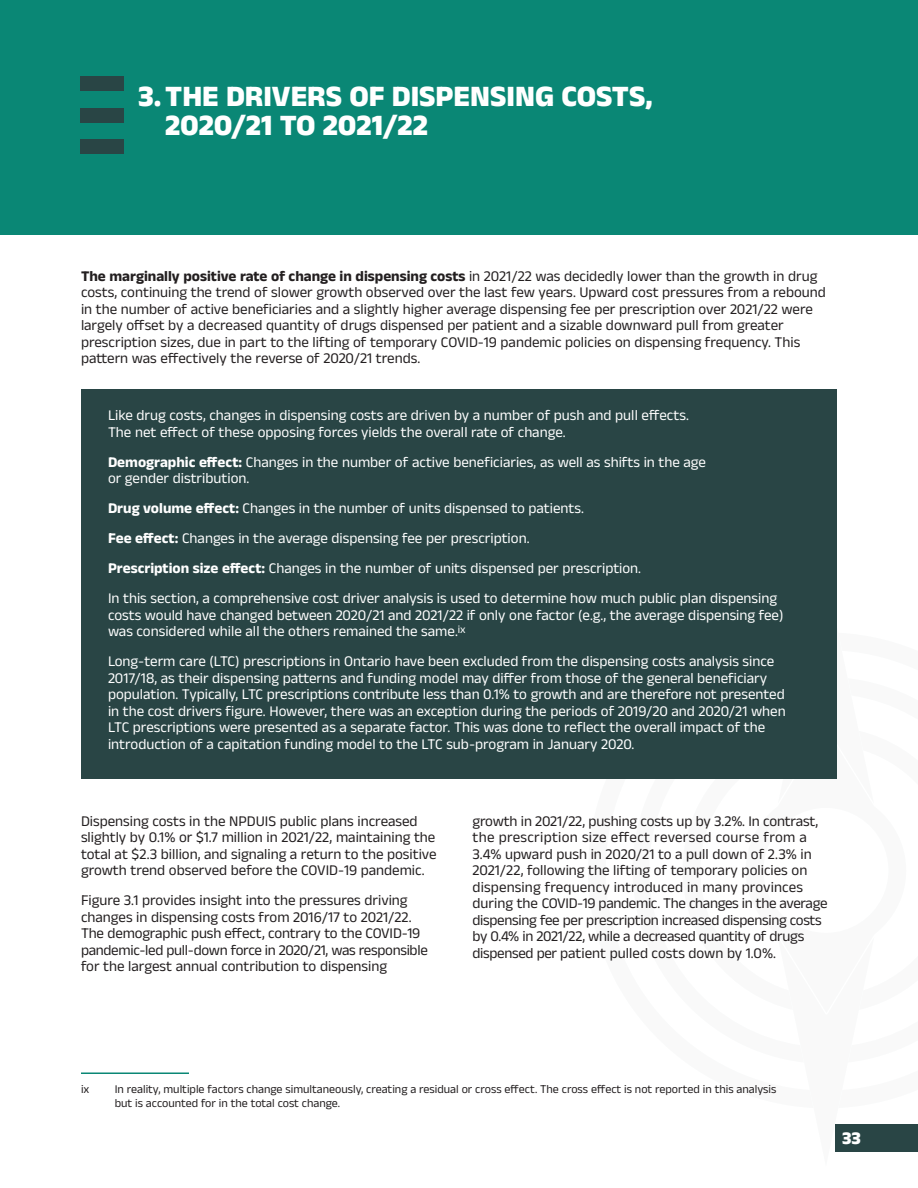
<style>
.page{position:relative;width:918px;height:1188px;background:#fff}
.page>*{position:absolute;margin:0;border:0;box-sizing:border-box;transform-origin:0 0}
.t1{font:800 30px/28.5px "Anek Kannada";color:#fff}
.t2{font:800 18px "Anek Kannada";color:#fff}
.t3{font:15px/16.5px "Anek Kannada";color:#231f20}
.p__pull_quote{font:15px/16.5px "Anek Kannada";color:#fff}
.footnote{font:12px/13.5px "Anek Kannada";color:#231f20}
.s1{font-weight:700}
</style>
<div class="page">
<div style="left:0;top:0;width:918px;height:234px;background:#0a8775"></div>
<div style="left:80px;top:76px;width:43px;height:14px;background:#294545"></div>
<div style="left:80px;top:108px;width:43px;height:14px;background:#294545"></div>
<div style="left:80px;top:140px;width:43px;height:14px;background:#294545"></div>
<div style="left:835px;top:1124px;width:83px;height:28px;background:#294545"></div>
<hr style="left:81px;top:1072px;width:108px;height:2px;background:#0a8775">
<div style="left:81px;top:389px;width:756px;height:78px;background:#294545"></div>
<div style="left:81px;top:449px;width:756px;height:64px;background:#294545"></div>
<div style="left:81px;top:496px;width:756px;height:47px;background:#294545"></div>
<div style="left:81px;top:526px;width:756px;height:47px;background:#294545"></div>
<div style="left:81px;top:556px;width:756px;height:47px;background:#294545"></div>
<div style="left:81px;top:586px;width:756px;height:80px;background:#294545"></div>
<div style="left:81px;top:649px;width:756px;height:130px;background:#294545"></div>
<p class="t1" style="left:165px;top:82px;width:489px;text-indent:-27px">3.THE DRIVERS OF DISPENSING COSTS,<br>2020/21 TO 2021/22</p>
<p class="t3" style="left:81px;top:267px;width:746px"><span class="s1">The marginally positive rate of change in dispensing costs</span> in 2021/22 was decidedly lower than the growth in drug costs, continuing the trend of slower growth observed over the last few years. Upward cost pressures from a rebound in the number of active beneficiaries and a slightly higher average dispensing fee per prescription over 2021/22 were largely offset by a decreased quantity of drugs dispensed per patient and a sizable downward pull from greater prescription sizes, due in part to the lifting of temporary COVID-19 pandemic policies on dispensing frequency. This pattern was effectively the reverse of 2020/21 trends.</p>
<p class="p__pull_quote" style="left:108px;top:407px;width:583px">Like drug costs, changes in dispensing costs are driven by a number of push and pull effects.<br>The net effect of these opposing forces yields the overall rate of change.</p>
<p class="p__pull_quote" style="left:108px;top:453px;width:600px"><span class="s1">Demographic effect:</span> Changes in the number of active beneficiaries, as well as shifts in the age or gender distribution.</p>
<p class="p__pull_quote" style="left:108px;top:500px;width:478px"><span class="s1">Drug volume effect:</span> Changes in the number of units dispensed to patients.</p>
<p class="p__pull_quote" style="left:108px;top:530px;width:423px"><span class="s1">Fee effect:</span> Changes in the average dispensing fee per prescription.</p>
<p class="p__pull_quote" style="left:108px;top:560px;width:535px"><span class="s1">Prescription size effect:</span> Changes in the number of units dispensed per prescription.</p>
<p class="p__pull_quote" style="left:108px;top:590px;width:677px">In this section, a comprehensive cost driver analysis is used to determine how much public plan dispensing costs would have changed between 2020/21 and 2021/22 if only one factor (e.g., the average dispensing fee) was considered while all the others remained the same.<sup>ix</sup></p>
<p class="p__pull_quote" style="left:108px;top:653px;width:679px">Long-term care (LTC) prescriptions in Ontario have been excluded from the dispensing costs analysis since 2017/18, as their dispensing patterns and funding model may differ from those of the general beneficiary population. Typically, LTC prescriptions contribute less than 0.1% to growth and are therefore not presented in the cost drivers figure. However, there was an exception during the periods of 2019/20 and 2020/21 when LTC prescriptions were presented as a separate factor. This was done to reflect the overall impact of the introduction of a capitation funding model to the LTC sub-program in January 2020.</p>
<p class="t3" style="left:81px;top:813px;width:357px">Dispensing costs in the NPDUIS public plans increased slightly by 0.1% or $1.7 million in 2021/22, maintaining the total at $2.3 billion, and signaling a return to the positive growth trend observed before the COVID-19 pandemic.</p>
<p class="t3" style="left:81px;top:892px;width:348px">Figure 3.1 provides insight into the pressures driving changes in dispensing costs from 2016/17 to 2021/22.<br>The demographic push effect, contrary to the COVID-19 pandemic-led pull-down force in 2020/21, was responsible for the largest annual contribution to dispensing</p>
<p class="t3" style="left:472px;top:813px;width:357px">growth in 2021/22, pushing costs up by 3.2%. In contrast, the prescription size effect reversed course from a 3.4% upward push in 2020/21 to a pull down of 2.3% in 2021/22, following the lifting of temporary policies on dispensing frequency introduced in many provinces during the COVID-19 pandemic. The changes in the average dispensing fee per prescription increased dispensing costs by 0.4% in 2021/22, while a decreased quantity of drugs dispensed per patient pulled costs down by 1.0%.</p>
<p class="footnote" style="left:81px;top:1083px;width:10px">ix</p>
<p class="footnote" style="left:115px;top:1083px;width:663px">In reality, multiple factors change simultaneously, creating a residual or cross effect. The cross effect is not reported in this analysis but is accounted for in the total cost change.</p>
<p class="t2" style="left:842px;top:1127px;width:20px">33</p>
</div>
